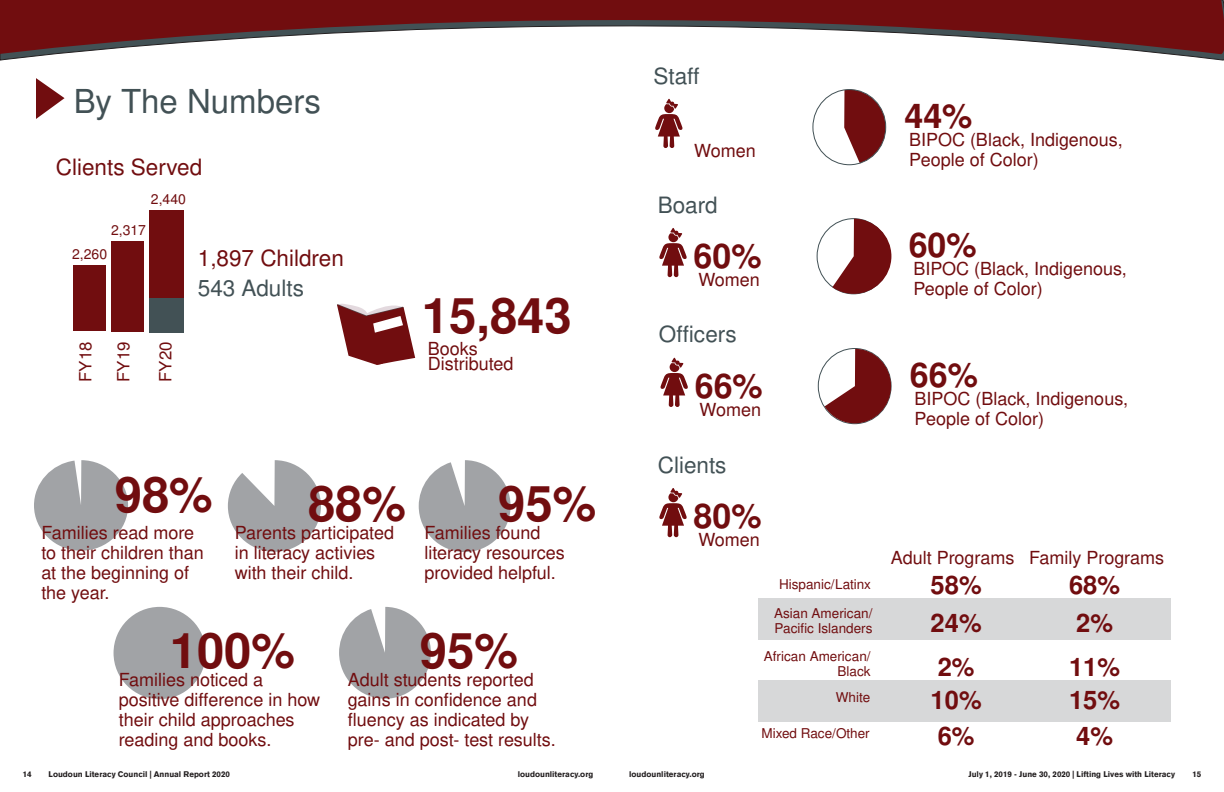
<style>
.page{position:relative;width:1224px;height:792px;background:#fff}
.page>*{position:absolute;margin:0;border:0;box-sizing:border-box;transform-origin:0 0}
.Main_Headings{font:700 49px "Nimbus San L";color:#710d0f}
.Main_Headings-2{font:700 34px "Nimbus San L";color:#710d0f}
.Main_Headings-3{font:33px "Nimbus San L";color:#425155}
.Main_Headings-4{font:700 25.5px "Nimbus San L";color:#710d0f}
.Body_Copy{font:22.5px "Nimbus San L";color:#425155}
.Body_Copy-2{font:22.5px "Nimbus San L";color:#710d0f}
.Main_Headings-5{font:18px/20px "Nimbus San L";color:#710d0f}
.Body_Copy-3{font:16.9px "Nimbus San L";color:#710d0f}
.Body_Copy-4{font:14px "Nimbus San L";color:#710d0f}
.Main_Headings-6{font:13.5px/15px "Nimbus San L";color:#710d0f}
.t1{font:900 8px "Akzidenz Grotesk";color:#231f20}
</style>
<div class="page">
<svg style="left:0;top:54px;width:1224px;height:7px"></svg>
<svg style="left:0;top:0;width:1224px;height:54px;fill:#710d0f"></svg>
<svg style="left:36px;top:78px;width:29px;height:41px"></svg>
<div style="left:73px;top:265px;width:33px;height:66px;background:#710d0f"></div>
<div style="left:111px;top:242px;width:33px;height:90px;background:#710d0f"></div>
<div style="left:150px;top:210px;width:34px;height:122px;background:#710d0f"></div>
<div style="left:150px;top:298px;width:34px;height:35px;background:#425155"></div>
<svg style="left:337px;top:304px;width:78px;height:61px"></svg>
<svg style="left:34px;top:460px;width:94px;height:91px"></svg>
<svg style="left:228px;top:460px;width:93px;height:92px"></svg>
<svg style="left:419px;top:460px;width:92px;height:92px"></svg>
<div style="left:114px;top:607px;width:92px;height:92px;background:#a1a3a6;border-radius:50%"></div>
<svg style="left:339px;top:607px;width:92px;height:92px"></svg>
<svg style="left:655px;top:99px;width:28px;height:49px"></svg>
<svg style="left:814px;top:90px;width:72px;height:75px"></svg>
<div style="left:812px;top:89px;width:74px;height:76px;border:1px solid #425155;border-radius:50%"></div>
<svg style="left:659px;top:488px;width:28px;height:49px"></svg>
<svg style="left:659px;top:228px;width:28px;height:49px"></svg>
<svg style="left:817px;top:219px;width:74px;height:75px"></svg>
<svg style="left:660px;top:358px;width:28px;height:49px"></svg>
<svg style="left:818px;top:349px;width:73px;height:75px"></svg>
<div style="left:759px;top:680px;width:412px;height:42px;background:#d7d8d9"></div>
<div style="left:759px;top:598px;width:412px;height:42px;background:#d7d8d9"></div>
<p class="Main_Headings-3" style="left:74px;top:78px;width:249px">By The Numbers</p>
<p class="Body_Copy-2" style="left:56px;top:151px;width:148px">Clients Served</p>
<p class="Body_Copy-4" style="left:151px;top:189px;width:37px">2,440</p>
<p class="Body_Copy-4" style="left:111px;top:220px;width:37px">2,317</p>
<p class="Body_Copy-4" style="left:72px;top:244px;width:37px">2,260</p>
<p class="Body_Copy-3" style="left:73px;top:382px;width:42px;rotate:-90deg">FY18</p>
<p class="Body_Copy-3" style="left:111px;top:382px;width:42px;rotate:-90deg">FY19</p>
<p class="Body_Copy-3" style="left:153px;top:382px;width:42px;rotate:-90deg">FY20</p>
<p class="Body_Copy-2" style="left:198px;top:242px;width:148px">1,897 Children</p>
<p class="Body_Copy" style="left:198px;top:272px;width:108px">543 Adults</p>
<p class="Main_Headings" style="left:422px;top:281px;width:151px">15,843</p>
<p class="Main_Headings-5" style="left:428px;top:340px;width:87px;line-height:15px">Books<br>Distributed</p>
<p class="Main_Headings" style="left:115px;top:459px;width:100px">98%</p>
<p class="Main_Headings-5" style="left:41px;top:522px;width:164px">Families read more to their children than at the beginning of the year.</p>
<p class="Main_Headings-5" style="left:235px;top:522px;width:161px">Parents participated</p>
<p class="Main_Headings" style="left:308px;top:468px;width:100px">88%</p>
<p class="Main_Headings-5" style="left:235px;top:542px;width:142px">in literacy activies with their child.</p>
<p class="Main_Headings" style="left:498px;top:468px;width:100px">95%</p>
<p class="Main_Headings-5" style="left:424px;top:542px;width:142px">literacy resources provided helpful.</p>
<p class="Main_Headings-5" style="left:424px;top:522px;width:118px">Families found</p>
<p class="Main_Headings" style="left:170px;top:615px;width:127px">100%</p>
<p class="Main_Headings-5" style="left:119px;top:689px;width:203px">positive difference in how their child approaches reading and books.</p>
<p class="Main_Headings-5" style="left:119px;top:669px;width:146px">Families noticed a</p>
<p class="Main_Headings" style="left:420px;top:615px;width:100px">95%</p>
<p class="Main_Headings-5" style="left:348px;top:689px;width:209px">gains in confidence and fluency as indicated by pre- and post- test results.</p>
<p class="Main_Headings-5" style="left:348px;top:669px;width:187px">Adult students reported</p>
<p class="Body_Copy" style="left:654px;top:59px;width:48px">Staff</p>
<p class="Main_Headings-5" style="left:694px;top:140px;width:63px">Women</p>
<p class="Body_Copy" style="left:658px;top:188px;width:62px">Board</p>
<p class="Main_Headings-2" style="left:694px;top:231px;width:70px">60%</p>
<p class="Main_Headings-5" style="left:698px;top:269px;width:63px">Women</p>
<p class="Body_Copy" style="left:659px;top:318px;width:79px">Officers</p>
<p class="Main_Headings-2" style="left:695px;top:361px;width:70px">66%</p>
<p class="Main_Headings-5" style="left:700px;top:399px;width:63px">Women</p>
<p class="Body_Copy" style="left:658px;top:448px;width:70px">Clients</p>
<p class="Main_Headings-2" style="left:694px;top:491px;width:70px">80%</p>
<p class="Main_Headings-5" style="left:698px;top:529px;width:63px">Women</p>
<p class="Main_Headings-2" style="left:905px;top:91px;width:70px">44%</p>
<p class="Main_Headings-5" style="left:909px;top:129px;width:215px">BIPOC (Black, Indigenous,<br>People of Color)</p>
<p class="Main_Headings-2" style="left:909px;top:220px;width:70px">60%</p>
<p class="Main_Headings-5" style="left:913px;top:258px;width:215px">BIPOC (Black, Indigenous,<br>People of Color)</p>
<p class="Main_Headings-2" style="left:910px;top:350px;width:70px">66%</p>
<p class="Main_Headings-5" style="left:915px;top:388px;width:215px">BIPOC (Black, Indigenous,<br>People of Color)</p>
<p class="Main_Headings-5" style="left:891px;top:547px;width:125px">Adult Programs</p>
<p class="Main_Headings-5" style="left:1029px;top:547px;width:136px">Family Programs</p>
<p class="Main_Headings-6" style="left:779px;top:576px;width:93px">Hispanic/Latinx</p>
<p class="Main_Headings-4" style="left:931px;top:567px;width:53px">58%</p>
<p class="Main_Headings-4" style="left:1069px;top:567px;width:53px">68%</p>
<p class="Main_Headings-4" style="left:931px;top:605px;width:53px">24%</p>
<p class="Main_Headings-6" style="left:774px;top:605px;width:100px">Asian American/<br>Pacific Islanders</p>
<p class="Main_Headings-4" style="left:1076px;top:605px;width:38px">2%</p>
<p class="Main_Headings-4" style="left:938px;top:649px;width:38px">2%</p>
<p class="Main_Headings-6" style="left:764px;top:648px;width:108px;text-align:right">African American/<br>Black</p>
<p class="Main_Headings-4" style="left:1069px;top:649px;width:53px">11%</p>
<p class="Main_Headings-6" style="left:836px;top:689px;width:36px">White</p>
<p class="Main_Headings-4" style="left:931px;top:682px;width:53px">10%</p>
<p class="Main_Headings-4" style="left:1069px;top:682px;width:53px">15%</p>
<p class="Main_Headings-6" style="left:761px;top:726px;width:110px">Mixed Race/Other</p>
<p class="Main_Headings-4" style="left:938px;top:718px;width:38px">6%</p>
<p class="Main_Headings-4" style="left:1076px;top:718px;width:38px">4%</p>
<p class="t1" style="left:23px;top:769px;width:10px">14</p>
<p class="t1" style="left:49px;top:769px;width:183px">Loudoun Literacy Council | Annual Report 2020</p>
<p class="t1" style="left:518px;top:769px;width:77px">loudounliteracy.org</p>
<p class="t1" style="left:629px;top:769px;width:77px">loudounliteracy.org</p>
<p class="t1" style="left:969px;top:769px;width:208px">July 1, 2019 - June 30, 2020 | Lifting Lives with Literacy</p>
<p class="t1" style="left:1192px;top:769px;width:10px">15</p>
</div>
